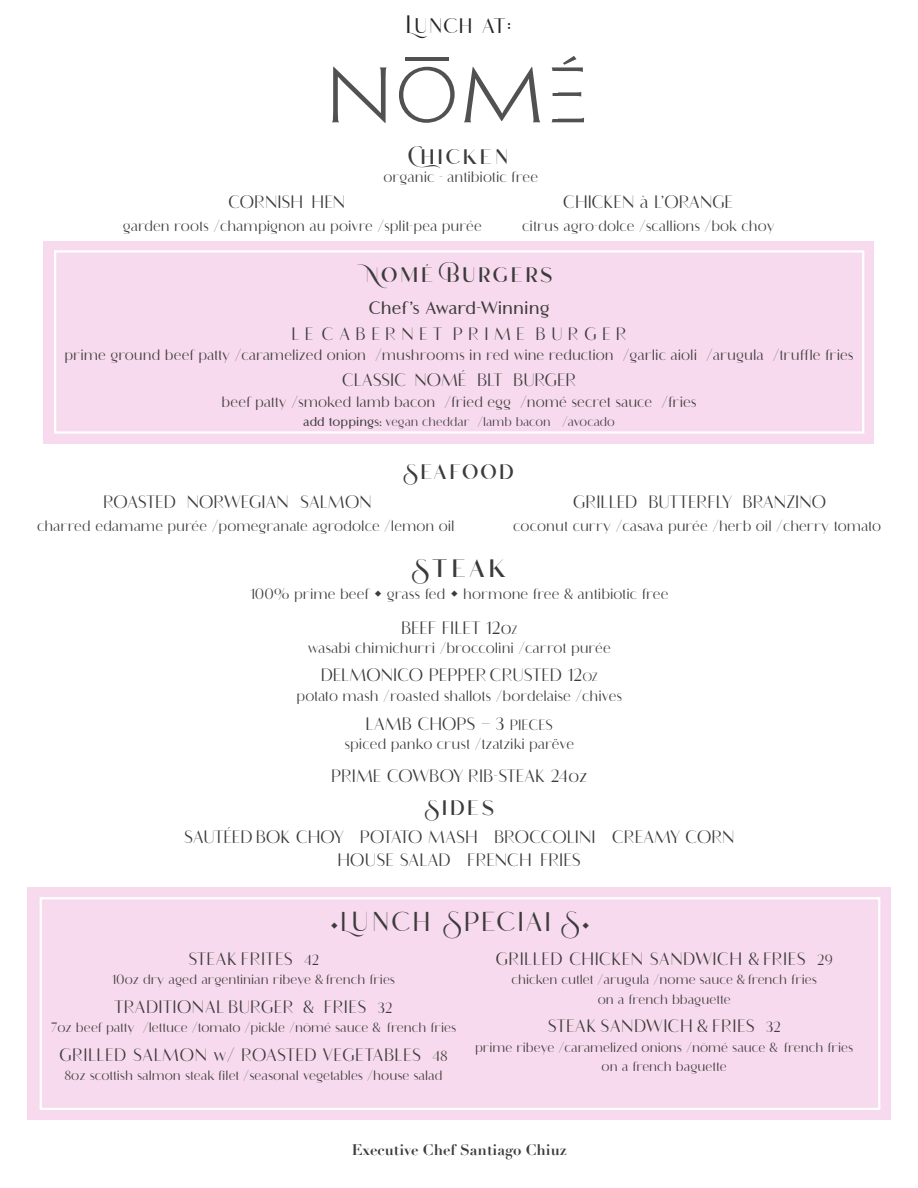
<style>
.page{position:relative;width:918px;height:1188px;background:#fff}
.page>*{position:absolute;margin:0;border:0;box-sizing:border-box;transform-origin:0 0}
.t1{font:300 70.35px "Penumbra Flare Std";color:#525152;scale:1.3 1}
.t2{font:39px "Hello Paris Sans Regular";letter-spacing:.02em;color:#3c3b3c}
.t3{font:36px "Hello Paris Sans Medium";letter-spacing:.025em;color:#3c3b3c}
.t4{font:30px "Hello Paris Sans Medium";letter-spacing:.05em;color:#3c3b3c}
.t5{font:30px "Hello Paris Sans Regular";letter-spacing:-.01em;color:#272526}
.t6{font:30px "Hello Paris Sans Medium";letter-spacing:.03em;color:#3c3b3c}
.t7{font:18px "Flatline";color:#3c3b3c}
.t8{font:18px "Flatline";letter-spacing:.025em;color:#3c3b3c}
.t9{font:18px "Flatline";letter-spacing:-.02em;color:#3c3b3c}
.t10{font:600 18px "Flatline";color:#3c3b3c}
.t11{font:15px "Flatline";color:#3c3b3c}
.t12{font:700 15px "Didot";color:#3c3b3c}
.t13{font:13.5px "Flatline";color:#3c3b3c}
.t14{font:12.75px "Flatline";color:#3c3b3c}
.s1{font-size:36px}
.s2{font-size:69.9px}
.s3{font-weight:600}
.s4{font-size:12px}
.s5{font-size:15px}
</style>
<div class="page">
<div style="left:44px;top:241px;width:830px;height:203px;background:#f7daed"></div>
<div style="left:54px;top:250px;width:810px;height:184px;border:2px solid #fff"></div>
<hr style="left:405px;top:57px;width:43px;height:4px;background:#525152">
<div style="left:27px;top:887px;width:864px;height:232px;background:#f7daed"></div>
<div style="left:40px;top:897px;width:840px;height:213px;border:2px solid #fff"></div>
<p class="t5" style="left:405px;top:12px;width:108px"><span class="s1">L</span>unch at:</p>
<p class="t1" style="left:325px;top:57px;width:204px">N<span class="s2">O</span>MÉ</p>
<p class="t4" style="left:408px;top:143px;width:103px">Chicken</p>
<p class="t11" style="left:383px;top:172px;width:156px">organic - antibiotic free</p>
<p class="t7" style="left:228px;top:195px;width:119px">CORNISH HEN</p>
<p class="t7" style="left:563px;top:195px;width:172px">CHICKEN à L’ORANGE</p>
<p class="t11" style="left:123px;top:220px;width:360px">garden roots /champignon au poivre /split-pea purée</p>
<p class="t11" style="left:522px;top:220px;width:254px">citrus agro-dolce /scallions /bok choy</p>
<p class="t4" style="left:364px;top:261px;width:190px">Nomé Burgers</p>
<p class="t10" style="left:368px;top:301px;width:183px">Chef ’s Award-Winning</p>
<p class="t7" style="left:291px;top:327px;width:337px">L E C A B E R N E T P R I M E B U R G E R</p>
<p class="t11" style="left:65px;top:350px;width:791px">prime ground beef patty /caramelized onion /mushrooms in red wine reduction /garlic aioli /arugula /truffle fries</p>
<p class="t9" style="left:342px;top:374px;width:236px">CLASSIC NOMÉ BLT BURGER</p>
<p class="t11" style="left:222px;top:397px;width:477px">beef patty /smoked lamb bacon /fried egg /nomé secret sauce /fries</p>
<p class="t14" style="left:303px;top:417px;width:313px"><span class="s3">add toppings:</span> vegan cheddar /lamb bacon /avocado</p>
<p class="t6" style="left:403px;top:458px;width:112px">Seafood</p>
<p class="t7" style="left:103px;top:495px;width:270px">ROASTED NORWEGIAN SALMON</p>
<p class="t7" style="left:573px;top:495px;width:255px">GRILLED BUTTERFLY BRANZINO</p>
<p class="t11" style="left:37px;top:521px;width:419px">charred edamame purée /pomegranate agrodolce /lemon oil</p>
<p class="t11" style="left:513px;top:521px;width:369px">coconut curry /casava purée /herb oil /cherry tomato</p>
<p class="t3" style="left:412px;top:552px;width:97px">Steak</p>
<p class="t11" style="left:250px;top:588px;width:420px">100% prime beef grass fed hormone free &amp; antibiotic free</p>
<p class="t7" style="left:401px;top:621px;width:118px">BEEF FILET 12o<span class="s4">Z</span></p>
<p class="t11" style="left:308px;top:643px;width:305px">wasabi chimichurri /broccolini /carrot purée</p>
<p class="t7" style="left:321px;top:668px;width:278px">DELMONICO PEPPER CRUSTED 12<span class="s4">OZ</span></p>
<p class="t11" style="left:296px;top:690px;width:327px">potato mash /roasted shallots /bordelaise /chives</p>
<p class="t7" style="left:366px;top:717px;width:189px">LAMB CHOPS – 3 <span class="s5">PIECES</span></p>
<p class="t11" style="left:345px;top:739px;width:231px">spiced panko crust /tzatziki parëve</p>
<p class="t7" style="left:331px;top:769px;width:258px">PRIME COWBOY RIB-STEAK 24oz</p>
<p class="t4" style="left:424px;top:794px;width:71px">Sides</p>
<p class="t9" style="left:184px;top:830px;width:552px">SAUTÉED BOK CHOY POTATO MASH BROCCOLINI CREAMY CORN</p>
<p class="t7" style="left:338px;top:853px;width:245px">HOUSE SALAD FRENCH FRIES</p>
<p class="t2" style="left:339px;top:904px;width:242px">Lunch SpecialS</p>
<p class="t8" style="left:188px;top:952px;width:132px">STEAK FRITES <span class="s5">42</span></p>
<p class="t13" style="left:112px;top:975px;width:285px">10oz dry aged argentinian ribeye &amp; french fries</p>
<p class="t8" style="left:115px;top:1000px;width:279px">TRADITIONAL BURGER &amp; FRIES <span class="s5">32</span></p>
<p class="t13" style="left:51px;top:1023px;width:407px">7oz beef patty /lettuce /tomato /pickle /nōmé sauce &amp; french fries</p>
<p class="t8" style="left:59px;top:1048px;width:390px">GRILLED SALMON w/ ROASTED VEGETABLES <span class="s5">48</span></p>
<p class="t13" style="left:64px;top:1071px;width:380px">8oz scottish salmon steak filet /seasonal vegetables /house salad</p>
<p class="t8" style="left:495px;top:952px;width:339px">GRILLED CHICKEN SANDWICH &amp; FRIES <span class="s5">29</span></p>
<p class="t13" style="left:511px;top:975px;width:307px">chicken cutlet /arugula /nome sauce &amp; french fries</p>
<p class="t13" style="left:598px;top:994px;width:134px">on a french bbaguette</p>
<p class="t8" style="left:547px;top:1020px;width:235px">STEAK SANDWICH &amp; FRIES <span class="s5">32</span></p>
<p class="t13" style="left:475px;top:1042px;width:380px">prime ribeye /caramelized onions /nōmé sauce &amp; french fries</p>
<p class="t13" style="left:602px;top:1062px;width:127px">on a french baguette</p>
<p class="t12" style="left:352px;top:1141px;width:217px">Executive Chef Santiago Chiuz</p>
</div>
